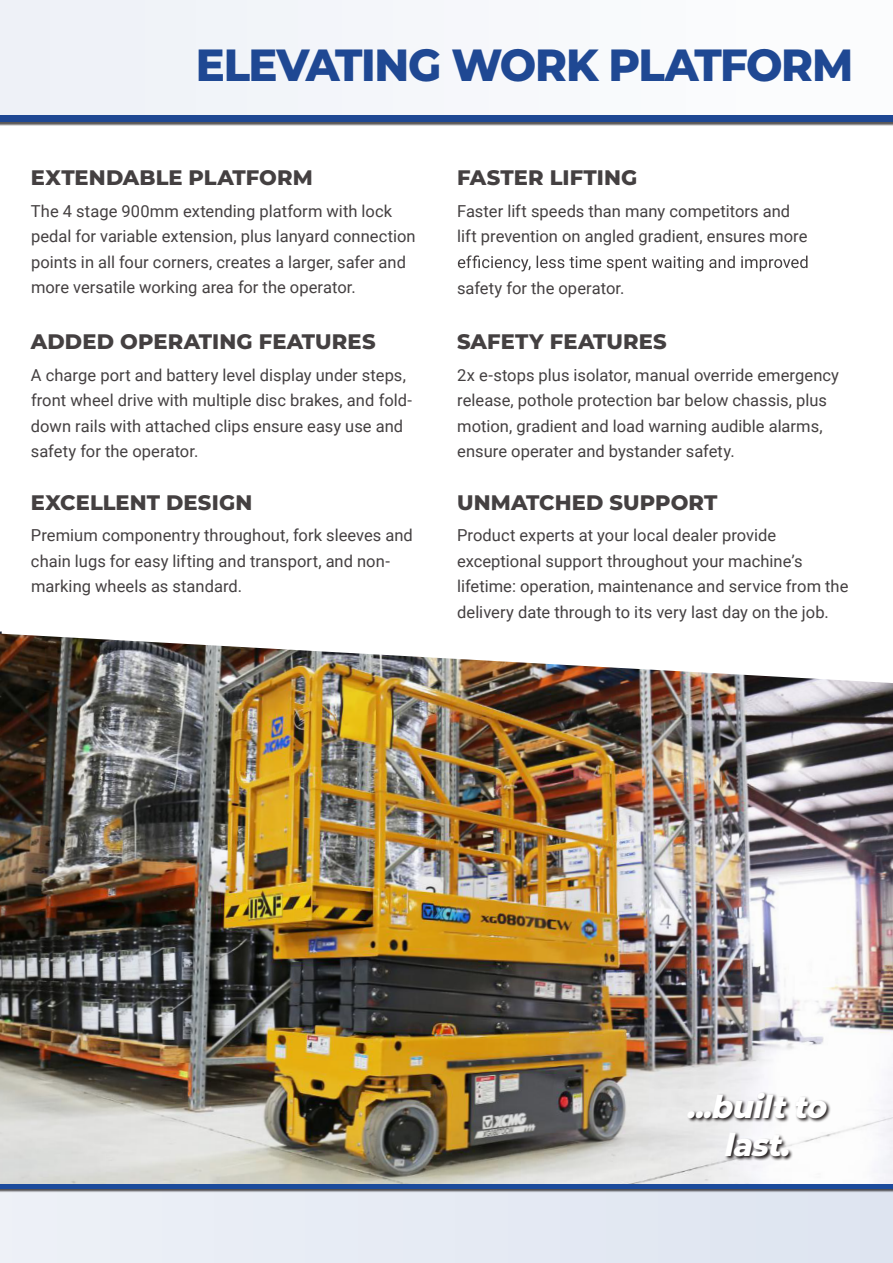
<style>
.page{position:relative;width:893px;height:1263px;background:#fff}
.page>*{position:absolute;margin:0;border:0;box-sizing:border-box;transform-origin:0 0}
.t1{font:800 45px "Montserrat";letter-spacing:-.035em;color:#1f4893;scale:.96 1}
.t2{font:italic 800 31.5px/37.8px "Montserrat";color:#fff;text-align:center}
.t3{font:800 21px "Montserrat";letter-spacing:.005em;color:#444041}
.t4{font:16.5px/25.5px "Roboto";color:#444041}
</style>
<div class="page">
<div style="left:0;top:1186px;width:893px;height:77px;background:#e6ebf4"></div>
<svg style="left:0;top:122px;width:893px;height:4px;background:#8a8888"></svg>
<div style="left:0;top:116px;width:893px;height:6px;background:#1f4893"></div>
<div style="left:0;top:0;width:893px;height:116px;background:#f6f7fb"></div>
<svg style="left:458px;top:255px;width:349px;height:16px"></svg>
<img style="left:0;top:634px;width:893px;height:550px">
<svg style="left:687px;top:1091px;width:144px;height:70px"></svg>
<svg style="left:0;top:1189px;width:893px;height:3px;background:#7a7a7f"></svg>
<div style="left:0;top:1184px;width:893px;height:5px;background:#1b4b9c"></div>
<h1 class="t1" style="left:196px;top:32px;width:686px">ELEVATING WORK PLATFORM</h1>
<p class="t3" style="left:31px;top:163px;width:283px">EXTENDABLE PLATFORM</p>
<p class="t4" style="left:31px;top:198px;width:386px">The 4 stage 900mm extending platform with lock pedal for variable extension, plus lanyard connection points in all four corners, creates a larger, safer and more versatile working area for the operator.</p>
<p class="t3" style="left:31px;top:327px;width:346px">ADDED OPERATING FEATURES</p>
<p class="t4" style="left:31px;top:362px;width:383px">A charge port and battery level display under steps, front wheel drive with multiple disc brakes, and fold&shy;down rails with attached clips ensure easy use and safety for the operator.</p>
<p class="t3" style="left:31px;top:487px;width:223px">EXCELLENT DESIGN</p>
<p class="t4" style="left:31px;top:522px;width:383px">Premium componentry throughout, fork sleeves and chain lugs for easy lifting and transport, and non&shy;marking wheels as standard.</p>
<p class="t3" style="left:457px;top:163px;width:182px">FASTER LIFTING</p>
<p class="t4" style="left:457px;top:198px;width:352px">Faster lift speeds than many competitors and lift prevention on angled gradient, ensures more</p>
<p class="t4" style="left:457px;top:274px;width:169px">safety for the operator.</p>
<p class="t3" style="left:457px;top:327px;width:211px">SAFETY FEATURES</p>
<p class="t4" style="left:457px;top:362px;width:383px">2x e-stops plus isolator, manual override emergency release, pothole protection bar below chassis, plus motion, gradient and load warning audible alarms, ensure operater and bystander safety.</p>
<p class="t3" style="left:457px;top:487px;width:262px">UNMATCHED SUPPORT</p>
<p class="t4" style="left:457px;top:522px;width:393px">Product experts at your local dealer provide exceptional support throughout your machine’s lifetime: operation, maintenance and service from the delivery date through to its very last day on the job.</p>
<h2 class="t2" style="left:686px;top:1086px;width:150px">...builtto last.</h2>
</div>
